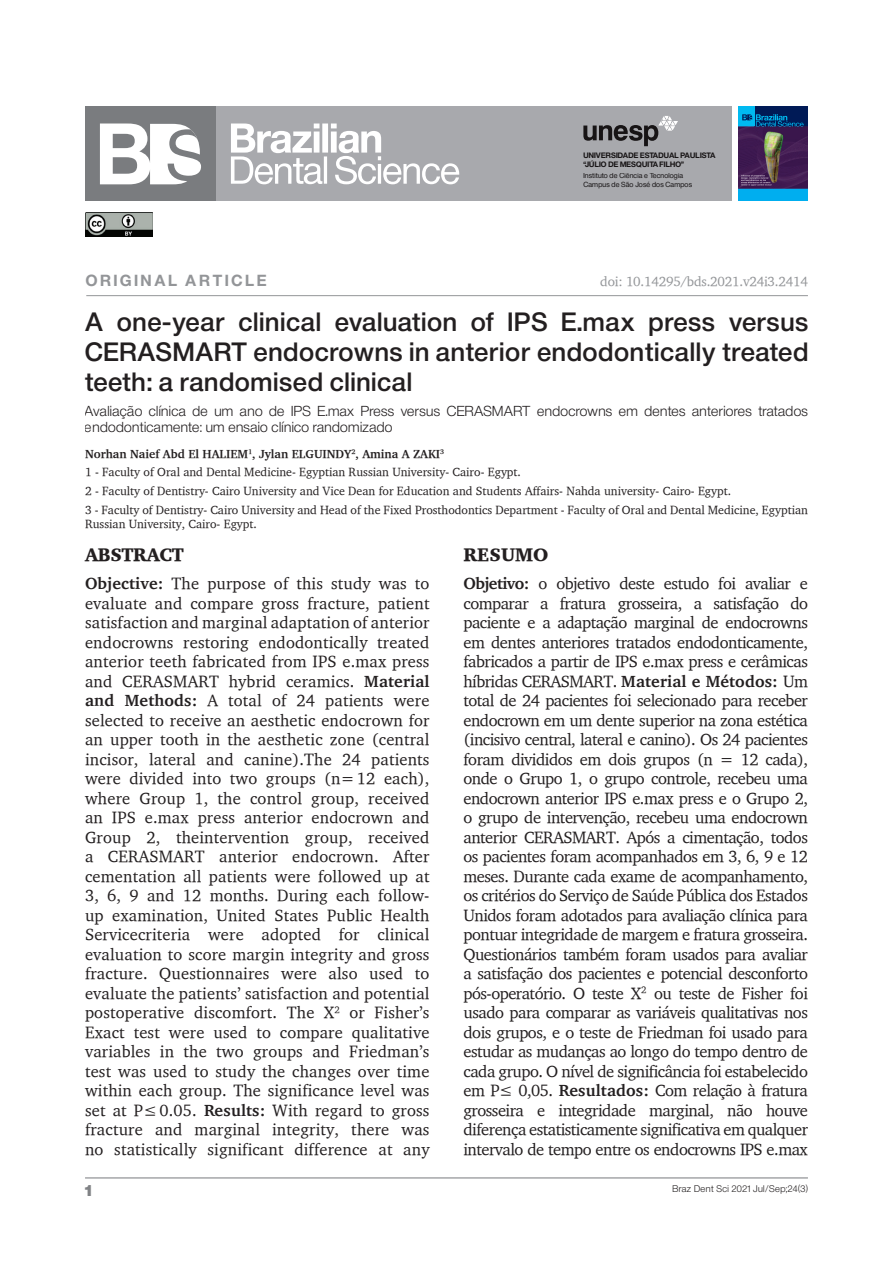
<style>
.page{position:relative;width:893px;height:1263px;background:#fff}
.page>*{position:absolute;margin:0;border:0;box-sizing:border-box;transform-origin:0 0}
.t1{font:24.75px/29.7px "Sh Europa Nr 2 Medium";letter-spacing:.05em;color:#231f20;text-align:justify}
.t2{font:900 18.75px "Charter";letter-spacing:-.02em;color:#231f20}
.t3{font:16.5px/19.5px "Charter";letter-spacing:-.01em;color:#231f20;text-align:justify}
.t4{font:700 15px "Sh Europa Nr 2";letter-spacing:.2em;color:#939598}
.t5{font:15px "Sh Europa Nr 2 Ultra";color:#808285}
.t6{font:13.5px/16.2px "Sh Europa Nr 2 Light";letter-spacing:.03em;color:#231f20}
.t7{font:13.5px "Charter";letter-spacing:-.015em;color:#939598}
.t8{font:12px/18.6px "Charter";color:#231f20}
.t9{font:9px "Sh Europa Nr 2 Light";letter-spacing:.05em;color:#231f20}
.t10{font:700 7.35px/8.7px "Sh Europa Nr 2";letter-spacing:.025em;color:#231f20}
.t11{font:6.9px/8.2px "Sh Europa Nr 2";letter-spacing:.025em;color:#231f20}
.s1{font-weight:700}
</style>
<div class="page">
<hr style="left:85px;top:1177px;width:723px;height:1px;background:#808285">
<div style="left:738px;top:188px;width:70px;height:13px;background:#00aeef"></div>
<hr style="left:86px;top:295px;width:722px;height:1px;background:#939598">
<div style="left:85px;top:106px;width:646px;height:95px;background:#a8a9ad"></div>
<svg style="left:583px;top:116px;width:95px;height:30px"></svg>
<svg style="left:231px;top:123px;width:228px;height:61px"></svg>
<div style="left:85px;top:106px;width:131px;height:95px;background:#7a7c7f"></div>
<svg style="left:100px;top:123px;width:101px;height:61px"></svg>
<img style="left:85px;top:213px;width:67px;height:23px">
<div style="left:738px;top:106px;width:70px;height:21px;background:#001a56"></div>
<div style="left:738px;top:106px;width:16px;height:21px;background:#00baf1"></div>
<svg style="left:742px;top:114px;width:62px;height:13px"></svg>
<img style="left:738px;top:127px;width:70px;height:61px">
<p class="t10" style="left:583px;top:151px;width:133px">UNIVERSIDADE ESTADUAL PAULISTA “JÚLIO DE MESQUITA FILHO”</p>
<p class="t11" style="left:583px;top:172px;width:110px">Instituto de Ciência e Tecnologia<br>Campus de São José dos Campos</p>
<p class="t4" style="left:86px;top:272px;width:182px">ORIGINAL ARTICLE</p>
<h1 class="t1" style="left:85px;top:307px;width:724px">A one-year clinical evaluation of IPS E.max press versus CERASMART endocrowns in anterior endodontically treated teeth: a randomised clinical</h1>
<p class="t6" style="left:85px;top:403px;width:724px">Avaliação clínica de um ano de IPS E.max Press versus CERASMART endocrowns em dentes anteriores tratados endodonticamente: um ensaio clínico randomizado</p>
<p class="t8" style="left:85px;top:444px;width:724px"><span class="s1">Norhan Naief Abd El HALIEM</span><sup>1</sup><span class="s1">, Jylan ELGUINDY</span><sup>2</sup><span class="s1">, Amina A ZAKI</span><sup>3<br></sup>1 - Faculty of Oral and Dental Medicine- Egyptian Russian University- Cairo- Egypt.<br>2 - Faculty of Dentistry- Cairo University and Vice Dean for Education and Students Affairs- Nahda university- Cairo- Egypt.<br>3 - Faculty of Dentistry- Cairo University and Head of the Fixed Prosthodontics Department - Faculty of Oral and Dental Medicine, Egyptian</p>
<p class="t8" style="left:85px;top:514px;width:173px">Russian University, Cairo- Egypt.</p>
<p class="t7" style="left:600px;top:273px;width:209px">doi: 10.14295/bds.2021.v24i3.2414</p>
<p class="t2" style="left:85px;top:543px;width:100px">ABSTRACT</p>
<p class="t3" style="left:85px;top:573px;width:346px"><span class="s1">Objective:</span> The purpose of this study was to evaluate and compare gross fracture, patient satisfaction and marginal adaptation of anterior endocrowns restoring endodontically treated anterior teeth fabricated from IPS e.max press and CERASMART hybrid ceramics. <span class="s1">Material and Methods:</span> A total of 24 patients were selected to receive an aesthetic endocrown for an upper tooth in the aesthetic zone (central incisor, lateral and canine).The 24 patients were divided into two groups (n= 12 each), where Group 1, the control group, received an IPS e.max press anterior endocrown and Group 2, theintervention group, received a CERASMART anterior endocrown. After cementation all patients were followed up at 3, 6, 9 and 12 months. During each follow&shy;up examination, United States Public Health Servicecriteria were adopted for clinical evaluation to score margin integrity and gross fracture. Questionnaires were also used to evaluate the patients’ satisfaction and potential postoperative discomfort. The X<sup>2</sup> or Fisher’s Exact test were used to compare qualitative variables in the two groups and Friedman’s test was used to study the changes over time within each group. The significance level was set at P≤ 0.05. <span class="s1">Results:</span> With regard to gross fracture and marginal integrity, there was no statistically significant difference at any</p>
<p class="t5" style="left:85px;top:1182px;width:8px">1</p>
<p class="t2" style="left:463px;top:543px;width:87px">RESUMO</p>
<p class="t3" style="left:463px;top:573px;width:346px"><span class="s1">Objetivo:</span> o objetivo deste estudo foi avaliar e comparar a fratura grosseira, a satisfação do paciente e a adaptação marginal de endocrowns em dentes anteriores tratados endodonticamente, fabricados a partir de IPS e.max press e cerâmicas híbridas CERASMART. <span class="s1">Material e Métodos:</span> Um total de 24 pacientes foi selecionado para receber endocrown em um dente superior na zona estética (incisivo central, lateral e canino). Os 24 pacientes foram divididos em dois grupos (n = 12 cada), onde o Grupo 1, o grupo controle, recebeu uma endocrown anterior IPS e.max press e o Grupo 2, o grupo de intervenção, recebeu uma endocrown anterior CERASMART. Após a cimentação, todos os pacientes foram acompanhados em 3, 6, 9 e 12 meses. Durante cada exame de acompanhamento, os critérios do Serviço de Saúde Pública dos Estados Unidos foram adotados para avaliação clínica para pontuar integridade de margem e fratura grosseira.<br>Questionários também foram usados para avaliar a satisfação dos pacientes e potencial desconforto pós-operatório. O teste X<sup>2</sup> ou teste de Fisher foi usado para comparar as variáveis qualitativas nos dois grupos, e o teste de Friedman foi usado para estudar as mudanças ao longo do tempo dentro de cada grupo. O nível de significância foi estabelecido em P≤ 0,05. <span class="s1">Resultados:</span> Com relação à fratura grosseira e integridade marginal, não houve diferença estatisticamente significativa em qualquer intervalo de tempo entre os endocrowns IPS e.max</p>
<p class="t9" style="left:672px;top:1183px;width:137px">Braz Dent Sci 2021 Jul/Sep;24(3)</p>
</div>
